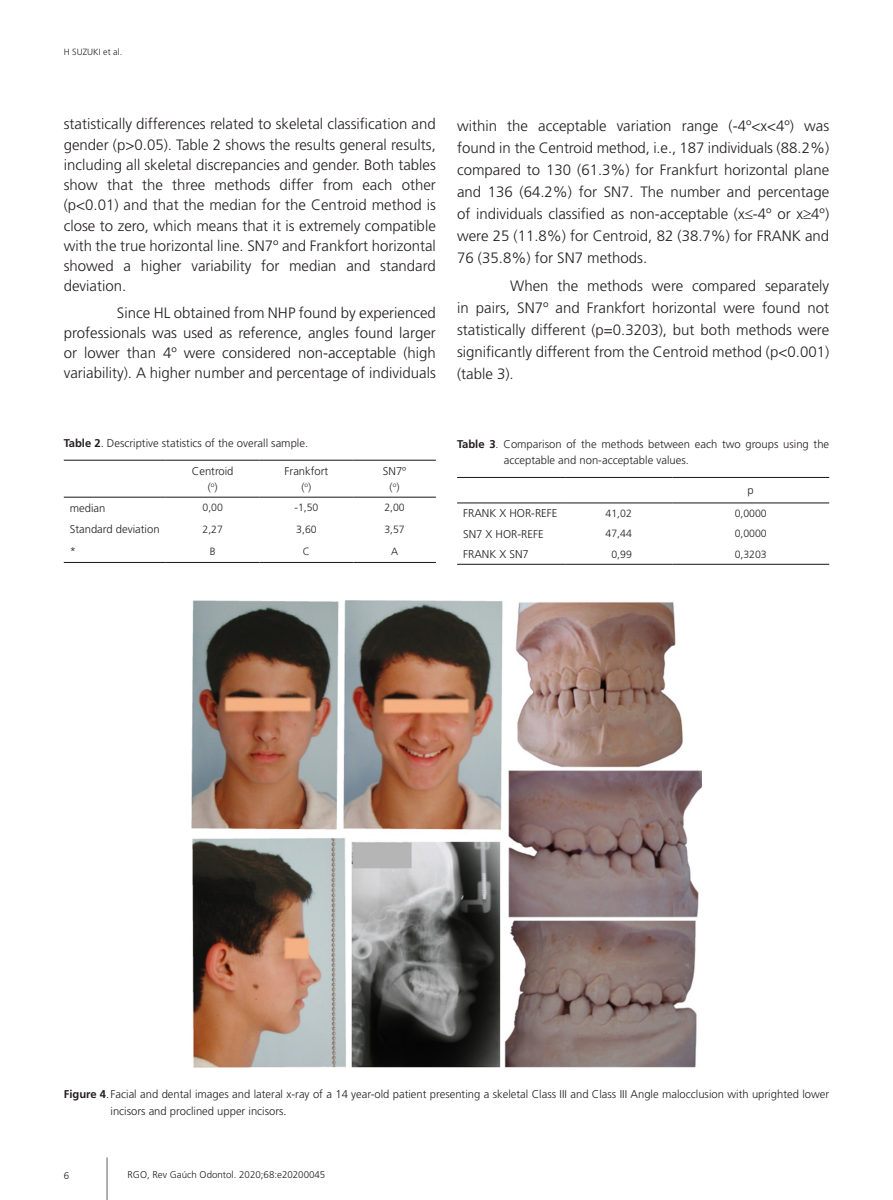
<style>
.page{position:relative;width:893px;height:1200px;background:#fff}
.page>*{position:absolute;margin:0;border:0;box-sizing:border-box;transform-origin:0 0}
.P1{font:300 15px/20.2px "Frutiger";color:#231f20;text-align:justify}
.Tabela_P{font:300 11.25px/16.5px "Frutiger";color:#231f20}
.Tabela_T{font:300 11.25px/16.5px "Frutiger";color:#231f20}
.Tabela_C{font:300 11.25px "Frutiger";color:#231f20}
.Tabela_N{font:300 10.5px "Frutiger";color:#231f20}
.Tabela_C-2{font:300 10.5px "Frutiger";color:#231f20}
.t1{font:300 9.75px "Frutiger LT Std";color:#231f20}
.t2{font:300 9.75px "Frutiger";color:#231f20}
.t3{font:300 9px "Frutiger";color:#231f20}
.s1{font-weight:700}
.s2{color:#fff}
.s3{font-family:"Frutiger"}
</style>
<div class="page">
<hr style="left:106px;top:1157px;width:2px;height:42px;background:#939598">
<hr style="left:64px;top:459px;width:102px;height:1px;background:#231f20">
<hr style="left:166px;top:459px;width:94px;height:1px;background:#231f20">
<hr style="left:260px;top:459px;width:93px;height:1px;background:#231f20">
<hr style="left:353px;top:459px;width:83px;height:1px;background:#231f20">
<hr style="left:64px;top:496px;width:102px;height:1px;background:#231f20">
<hr style="left:166px;top:496px;width:94px;height:1px;background:#231f20">
<hr style="left:260px;top:496px;width:93px;height:1px;background:#231f20">
<hr style="left:353px;top:496px;width:83px;height:1px;background:#231f20">
<hr style="left:64px;top:562px;width:102px;height:1px;background:#231f20">
<hr style="left:166px;top:562px;width:94px;height:1px;background:#231f20">
<hr style="left:260px;top:562px;width:93px;height:1px;background:#231f20">
<hr style="left:353px;top:562px;width:83px;height:1px;background:#231f20">
<hr style="left:457px;top:563px;width:108px;height:1px;background:#231f20">
<hr style="left:565px;top:563px;width:107px;height:1px;background:#231f20">
<hr style="left:672px;top:563px;width:157px;height:1px;background:#231f20">
<hr style="left:457px;top:477px;width:108px;height:1px;background:#231f20">
<hr style="left:565px;top:477px;width:107px;height:1px;background:#231f20">
<hr style="left:672px;top:477px;width:157px;height:1px;background:#231f20">
<hr style="left:457px;top:502px;width:108px;height:1px;background:#231f20">
<hr style="left:565px;top:502px;width:107px;height:1px;background:#231f20">
<hr style="left:672px;top:502px;width:157px;height:1px;background:#231f20">
<img style="left:192px;top:600px;width:510px;height:467px">
<p class="t3" style="left:64px;top:46px;width:60px">H SUZUKI et al.</p>
<p class="P1" style="left:64px;top:114px;width:374px">statistically differences related to skeletal classification and gender (p&gt;0.05). Table 2 shows the results general results, including all skeletal discrepancies and gender. Both tables show that the three methods differ from each other (p&lt;0.01) and that the median for the Centroid method is close to zero, which means that it is extremely compatible with the true horizontal line. SN7º and Frankfort horizontal showed a higher variability for median and standard deviation.</p>
<p class="P1" style="left:64px;top:302px;width:374px;text-indent:53px">Since HL obtained from NHP found by experienced professionals was used as reference, angles found larger or lower than 4º were considered non-acceptable (high variability). A higher number and percentage of individuals</p>
<p class="P1" style="left:457px;top:115px;width:374px;line-height:21.9px">within the acceptable variation range (-4º&lt;x&lt;4º) was found in the Centroid method, i.e., 187 individuals (88.2%) compared to 130 (61.3%) for Frankfurt horizontal plane and 136 (64.2%) for SN7. The number and percentage of individuals classified as non-acceptable (x≤-4º or x≥4º) were 25 (11.8%) for Centroid, 82 (38.7%) for FRANK and 76 (35.8%) for SN7 methods.</p>
<p class="P1" style="left:457px;top:275px;width:374px;line-height:21.9px;text-indent:53px">When the methods were compared separately in pairs, SN7º and Frankfort horizontal were found not statistically different (p=0.3203), but both methods were significantly different from the Centroid method (p&lt;0.001) (table 3).</p>
<p class="Tabela_T" style="left:64px;top:435px;width:246px"><span class="s1">Table 2</span>. Descriptive statistics of the overall sample.</p>
<p class="Tabela_C" style="left:192px;top:464px;width:43px">Centroid</p>
<p class="Tabela_C" style="left:208px;top:481px;width:11px">(<sup>o</sup>)</p>
<p class="Tabela_C" style="left:285px;top:464px;width:45px">Frankfort</p>
<p class="Tabela_C" style="left:302px;top:481px;width:11px">(<sup>o</sup>)</p>
<p class="Tabela_C" style="left:383px;top:464px;width:25px">SN7º</p>
<p class="Tabela_C" style="left:390px;top:481px;width:11px">(<sup>o</sup>)</p>
<p class="Tabela_P" style="left:70px;top:499px;width:37px">median</p>
<p class="Tabela_N" style="left:202px;top:501px;width:22px">0,00</p>
<p class="Tabela_N" style="left:294px;top:501px;width:25px">-1,50</p>
<p class="Tabela_N" style="left:384px;top:501px;width:22px">2,00</p>
<p class="Tabela_P" style="left:70px;top:521px;width:91px">Standard deviation</p>
<p class="Tabela_N" style="left:202px;top:523px;width:22px">2,27</p>
<p class="Tabela_N" style="left:296px;top:523px;width:22px">3,60</p>
<p class="Tabela_N" style="left:384px;top:523px;width:22px">3,57</p>
<p class="Tabela_P" style="left:70px;top:543px;width:8px">*</p>
<p class="Tabela_C-2" style="left:210px;top:545px;width:7px">B</p>
<p class="Tabela_C-2" style="left:303px;top:545px;width:9px">C</p>
<p class="Tabela_C-2" style="left:391px;top:545px;width:9px">A</p>
<p class="Tabela_T" style="left:504px;top:435px;width:327px;text-indent:-47px"><span class="s1">Table 3</span>. Comparison of the methods between each two groups using the acceptable and non-acceptable values.</p>
<p class="Tabela_C" style="left:748px;top:484px;width:8px">p</p>
<p class="Tabela_P" style="left:463px;top:505px;width:96px">FRANK X HOR-REFE</p>
<p class="Tabela_N" style="left:606px;top:507px;width:28px">41,02</p>
<p class="Tabela_N" style="left:735px;top:507px;width:34px">0,0000</p>
<p class="Tabela_P" style="left:463px;top:525px;width:82px">SN7 X HOR-REFE</p>
<p class="Tabela_N" style="left:606px;top:527px;width:28px">47,44</p>
<p class="Tabela_N" style="left:735px;top:527px;width:34px">0,0000</p>
<p class="Tabela_P" style="left:463px;top:546px;width:67px">FRANK X SN7</p>
<p class="Tabela_N" style="left:606px;top:548px;width:28px"><span class="s2">0</span>0,99</p>
<p class="Tabela_N" style="left:735px;top:548px;width:34px">0,3203</p>
<p class="Tabela_P" style="left:111px;top:1086px;width:720px;text-indent:-47px"><span class="s1">Figure 4</span>. Facial and dental images and lateral x-ray of a 14 year-old patient presenting a skeletal Class III and Class III Angle malocclusion with uprighted lower incisors and proclined upper incisors.</p>
<p class="t2" style="left:64px;top:1169px;width:7px">6</p>
<p class="t1" style="left:128px;top:1168px;width:199px">RGO, Rev Gaúch Odontol. 2020;68:<span class="s3">e20200045</span></p>
</div>
